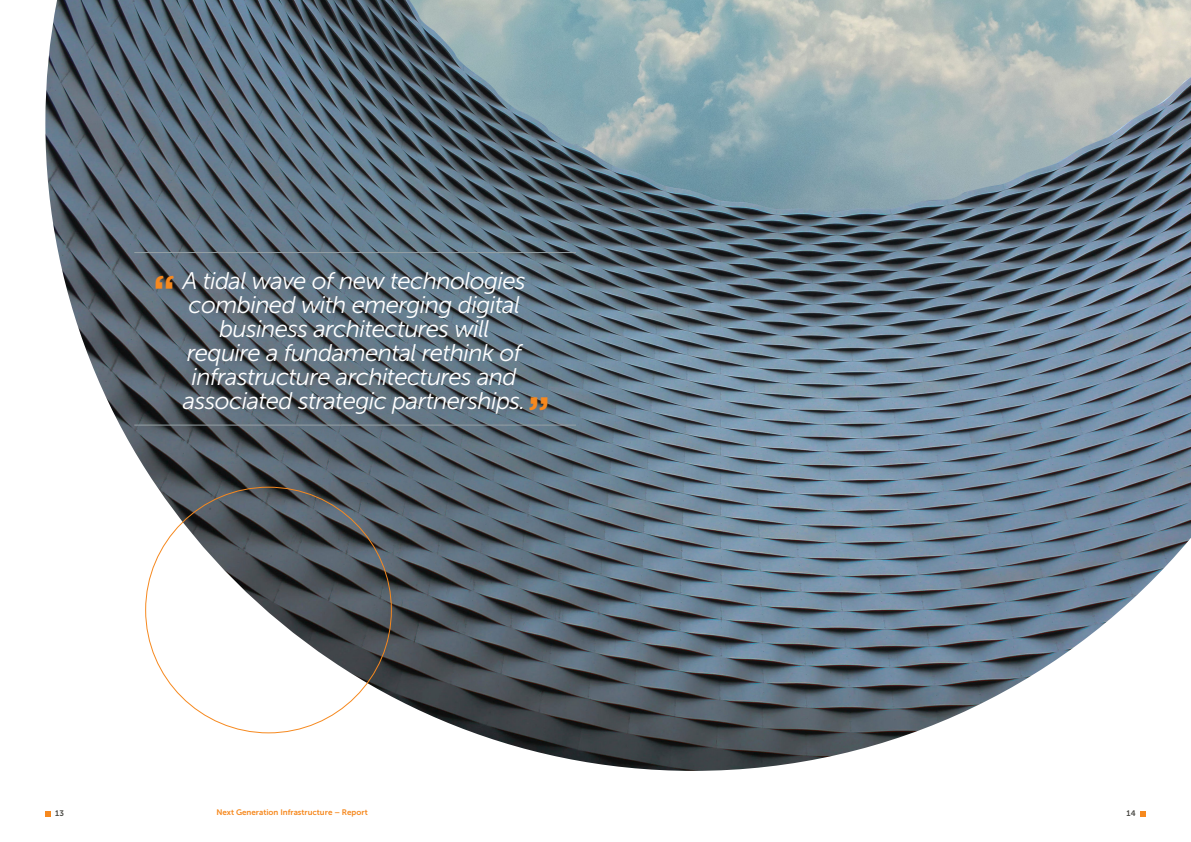
<style>
.page{position:relative;width:1191px;height:842px;background:#fff}
.page>*{position:absolute;margin:0;border:0;box-sizing:border-box;transform-origin:0 0}
.TOC2{font:700 40px "Gotham";color:#f6891f}
.t1{font:italic 24px/24px "Museo Sans 300";letter-spacing:-.025em;color:#fff;text-align:center}
.t2{font:8px "Museo Sans 700";color:#f6891f}
.t3{font:8px "Museo Sans 700";color:#4a4944}
</style>
<div class="page">
<img style="left:45px;top:0;width:1146px;height:771px">
<hr style="left:134px;top:252px;width:442px;height:1px;background:#97a1a5">
<hr style="left:134px;top:425px;width:442px;height:1px;background:#97a1a5">
<svg style="left:45px;top:811px;width:6px;height:5px"></svg>
<svg style="left:1140px;top:811px;width:5px;height:5px"></svg>
<p class="t1" style="left:183px;top:269px;width:344px">A tidal wave of new technologies combined with emerging digital business architectures will require a fundamental rethink of infrastructure architectures and associated strategic partnerships.</p>
<p class="TOC2" style="left:154px;top:267px;width:23px">“</p>
<p class="TOC2" style="left:550px;top:419px;width:23px;rotate:-180deg">“</p>
<p class="t3" style="left:55px;top:809px;width:10px">13</p>
<p class="t2" style="left:216px;top:808px;width:153px">Next Generation Infrastructure – Report</p>
<p class="t3" style="left:1126px;top:809px;width:11px">14</p>
</div>
